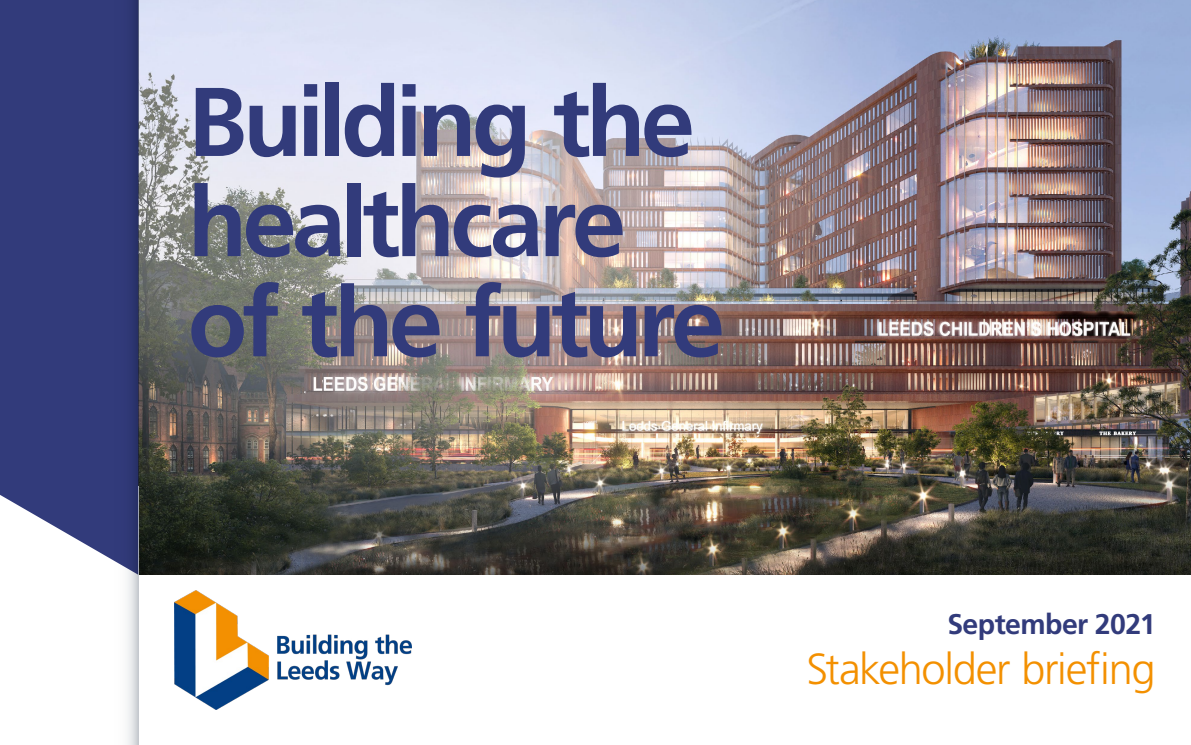
<style>
.page{position:relative;width:1191px;height:745px;background:#fff}
.page>*{position:absolute;margin:0;border:0;box-sizing:border-box;transform-origin:0 0}
.t1{font:700 97.38px/100px "Frutiger LT Std";letter-spacing:-.05em;color:#323b7b}
.t2{font:300 43.38px "Frutiger LT Std";letter-spacing:-.03em;color:#f39000}
.t3{font:700 28.38px "Frutiger LT Std";letter-spacing:-.02em;color:#323b7b}
</style>
<div class="page">
<img style="left:138px;top:0;width:1053px;height:574px">
<img style="left:174px;top:590px;width:237px;height:119px">
<div style="left:0;top:0;width:102px;height:554px;background:#323b7b"></div>
<svg style="left:102px;top:0;width:36px;height:744px;fill:#313a7a"></svg>
<p class="t1" style="left:188px;top:72px;width:539px">Building the healthcare of the future</p>
<p class="t3" style="left:947px;top:607px;width:210px">September 2021</p>
<p class="t2" style="left:806px;top:644px;width:350px">Stakeholder briefing</p>
</div>
